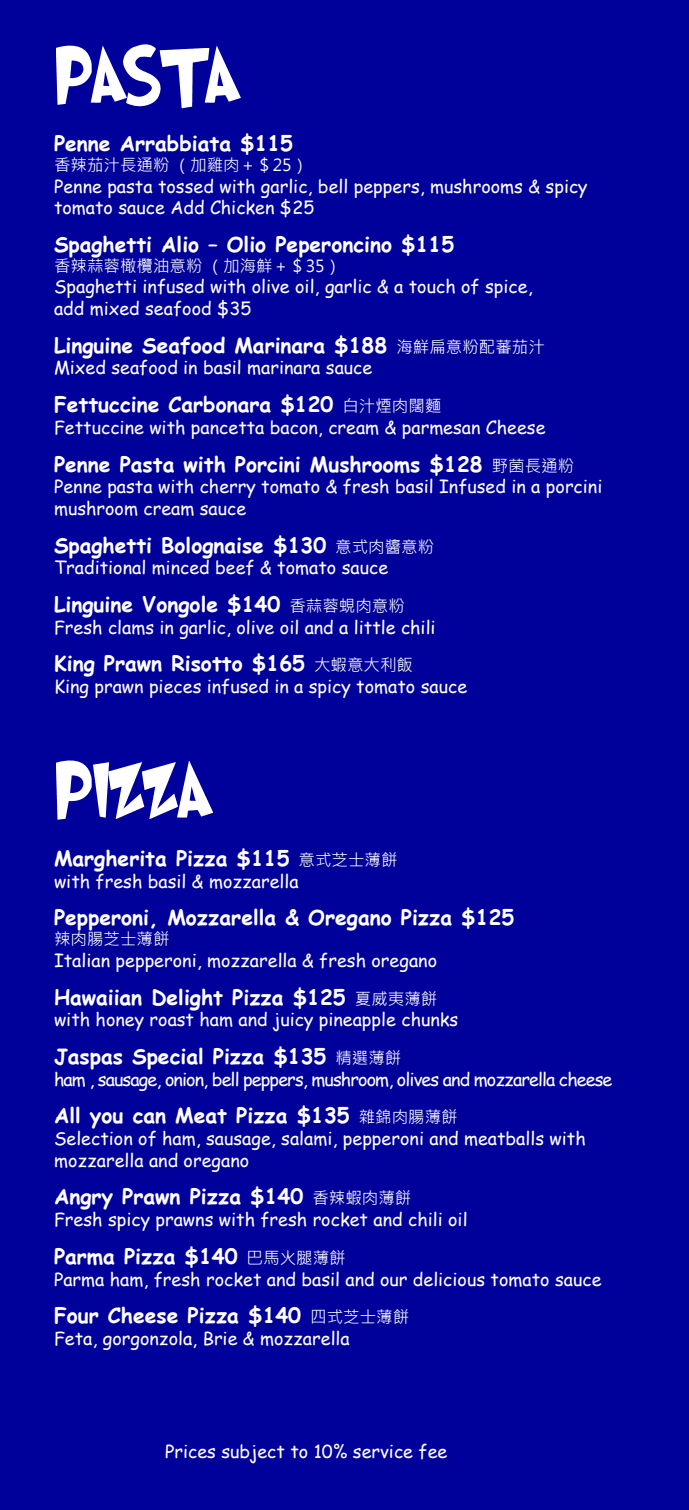
<style>
.page{position:relative;width:689px;height:1510px;background:#fff}
.page>*{position:absolute;margin:0;border:0;box-sizing:border-box;transform-origin:0 0}
.t1{font:69px "Grinched";color:#fff}
.t2{font:700 21px "Comic Sans MS";color:#fff}
.t3{font:18px/21.6px "Comic Sans MS";color:#fff}
.t4{font:18px "Comic Sans MS";letter-spacing:-.05em;color:#fff}
.t5{font:16.5px "Microsoft Jheng Hei";color:#fff}
.s1{font-family:"Microsoft Jheng Hei";font-weight:400;font-size:16.5px}
</style>
<div class="page">
<div style="left:0;top:0;width:689px;height:1509px;background:#00009b"></div>
<h1 class="t1" style="left:54px;top:41px;width:184px">PASTA</h1>
<p class="t2" style="left:54px;top:128px;width:241px">Penne Arrabbiata $115</p>
<p class="t5" style="left:54px;top:154px;width:256px">香辣茄汁長通粉 （加雞肉＋＄25）</p>
<p class="t3" style="left:54px;top:175px;width:535px">Penne pasta tossed with garlic, bell peppers, mushrooms &amp; spicy tomato sauce Add Chicken $25</p>
<p class="t2" style="left:54px;top:229px;width:402px">Spaghetti Alio – Olio Peperoncino $115</p>
<p class="t5" style="left:54px;top:255px;width:289px">香辣蒜蓉橄欖油意粉 （加海鮮＋＄35）</p>
<p class="t3" style="left:54px;top:275px;width:480px">Spaghetti infused with olive oil, garlic &amp; a touch of spice, add mixed seafood $35</p>
<p class="t2" style="left:54px;top:329px;width:492px">Linguine Seafood Marinara $188 <span class="s1">海鮮扁意粉配蕃茄汁</span></p>
<p class="t3" style="left:54px;top:356px;width:320px">Mixed seafood in basil marinara sauce</p>
<p class="t2" style="left:54px;top:389px;width:389px">Fettuccine Carbonara $120 <span class="s1">白汁煙肉闊麵</span></p>
<p class="t3" style="left:54px;top:416px;width:493px">Fettuccine with pancetta bacon, cream &amp; parmesan Cheese</p>
<p class="t2" style="left:54px;top:448px;width:522px">Penne Pasta with Porcini Mushrooms $128 <span class="s1">野菌長通粉</span></p>
<p class="t3" style="left:54px;top:475px;width:550px">Penne pasta with cherry tomato &amp; fresh basil Infused in a porcini mushroom cream sauce</p>
<p class="t2" style="left:54px;top:529px;width:382px">Spaghetti Bolognaise $130 <span class="s1">意式肉醬意粉</span></p>
<p class="t3" style="left:54px;top:556px;width:336px">Traditional minced beef &amp; tomato sauce</p>
<p class="t2" style="left:54px;top:589px;width:352px">Linguine Vongole $140 <span class="s1">香蒜蓉蜆肉意粉</span></p>
<p class="t3" style="left:54px;top:616px;width:383px">Fresh clams in garlic, olive oil and a little chili</p>
<p class="t2" style="left:54px;top:648px;width:361px">King Prawn Risotto $165 <span class="s1">大蝦意大利飯</span></p>
<p class="t3" style="left:54px;top:675px;width:415px">King prawn pieces infused in a spicy tomato sauce</p>
<h1 class="t1" style="left:54px;top:756px;width:156px">PIZZA</h1>
<p class="t2" style="left:54px;top:842px;width:345px">Margherita Pizza $115 <span class="s1">意式芝士薄餅</span></p>
<p class="t3" style="left:54px;top:869px;width:246px">with fresh basil &amp; mozzarella</p>
<p class="t2" style="left:54px;top:902px;width:462px">Pepperoni, Mozzarella &amp; Oregano Pizza $125</p>
<p class="t5" style="left:54px;top:928px;width:117px">辣肉腸芝士薄餅</p>
<p class="t3" style="left:54px;top:949px;width:385px">Italian pepperoni, mozzarella &amp; fresh oregano</p>
<p class="t2" style="left:54px;top:981px;width:385px">Hawaiian Delight Pizza $125 <span class="s1">夏威夷薄餅</span></p>
<p class="t3" style="left:54px;top:1008px;width:406px">with honey roast ham and juicy pineapple chunks</p>
<p class="t2" style="left:54px;top:1040px;width:349px">Jaspas Special Pizza $135 <span class="s1">精選薄餅</span></p>
<p class="t4" style="left:54px;top:1065px;width:560px">ham , sausage, onion, bell peppers, mushroom, olives and mozzarella cheese</p>
<p class="t2" style="left:54px;top:1100px;width:405px">All you can Meat Pizza $135 <span class="s1">雜錦肉腸薄餅</span></p>
<p class="t3" style="left:54px;top:1127px;width:533px">Selection of ham, sausage, salami, pepperoni and meatballs with mozzarella and oregano</p>
<p class="t2" style="left:54px;top:1181px;width:359px">Angry Prawn Pizza $140 <span class="s1">香辣蝦肉薄餅</span></p>
<p class="t3" style="left:54px;top:1208px;width:415px">Fresh spicy prawns with fresh rocket and chili oil</p>
<p class="t2" style="left:54px;top:1240px;width:293px">Parma Pizza $140 <span class="s1">巴馬火腿薄餅</span></p>
<p class="t3" style="left:54px;top:1267px;width:549px">Parma ham, fresh rocket and basil and our delicious tomato sauce</p>
<p class="t2" style="left:54px;top:1300px;width:357px">Four Cheese Pizza $140 <span class="s1">四式芝士薄餅</span></p>
<p class="t3" style="left:54px;top:1327px;width:297px">Feta, gorgonzola, Brie &amp; mozzarella</p>
<p class="t3" style="left:165px;top:1440px;width:284px">Prices subject to 10% service fee</p>
</div>
